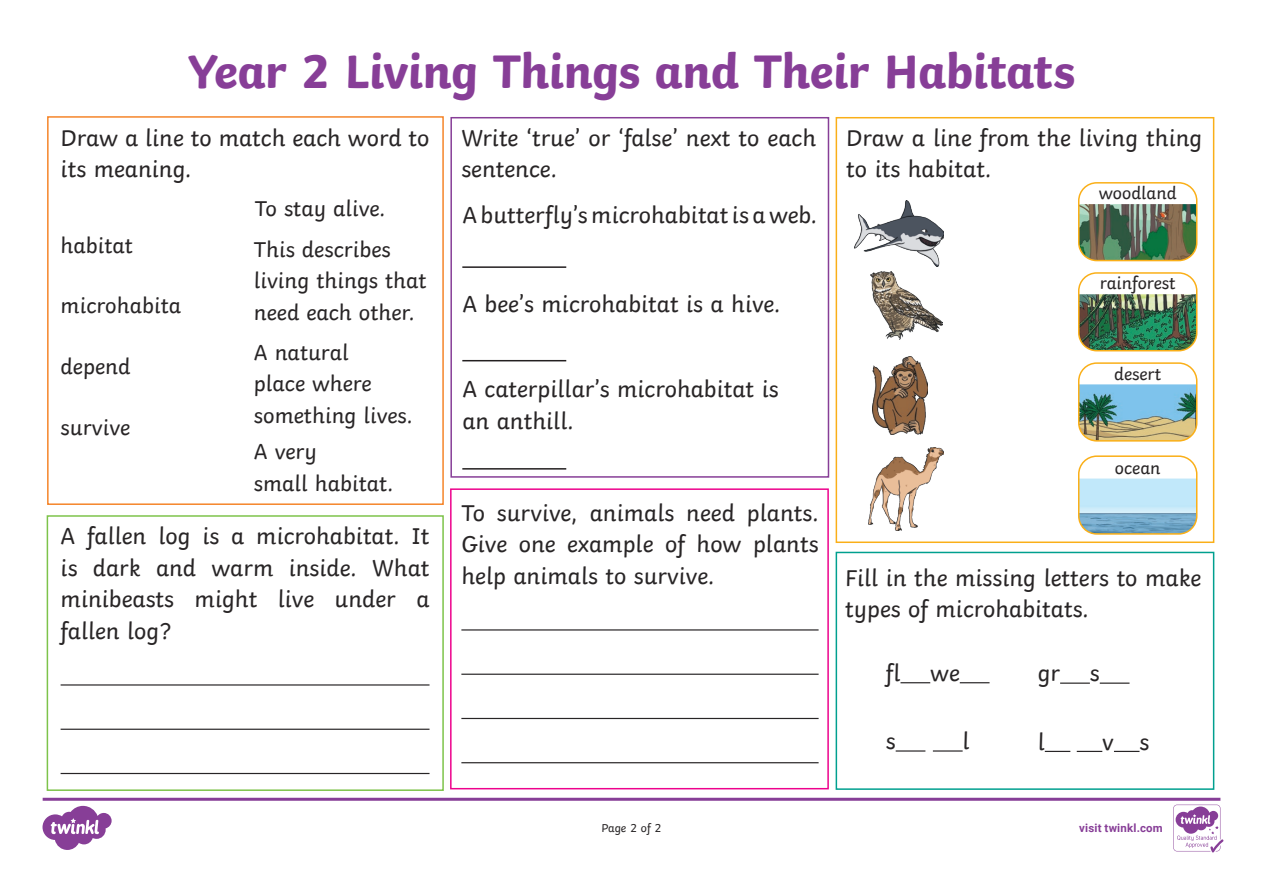
<style>
.page{position:relative;width:1263px;height:893px;background:#fff}
.page>*{position:absolute;margin:0;border:0;box-sizing:border-box;transform-origin:0 0}
.Heading_1{font:700 49.5px "Twinkl";letter-spacing:-.01em;color:#873e97}
.KS1_Body_Copy{font:24px/31.5px "Twinkl";color:#282526}
.KS1_Body_Copy-2{font:22.5px/31.5px "Twinkl";color:#282526}
.KS1_Body_Copy-3{font:18px "Twinkl";color:#282526}
.t1{font:12px "Twinkl";letter-spacing:-.005em;color:#282526}
.t2{font:700 11.4px "Roboto";letter-spacing:.02em;color:#873e97}
</style>
<div class="page">
<div style="left:47px;top:515px;width:397px;height:276px;border:2px solid #7dc34a"></div>
<div style="left:47px;top:116px;width:397px;height:389px;border:2px solid #f5852a"></div>
<div style="left:450px;top:117px;width:379px;height:361px;border:2px solid #873e97"></div>
<div style="left:450px;top:488px;width:379px;height:301px;border:2px solid #ed028c"></div>
<div style="left:836px;top:117px;width:378px;height:426px;border:2px solid #faaf18"></div>
<div style="left:836px;top:552px;width:378px;height:238px;border:2px solid #00a08f"></div>
<hr style="left:61px;top:684px;width:368px;height:2px;background:#282526">
<hr style="left:61px;top:729px;width:368px;height:1px;background:#282526">
<hr style="left:61px;top:773px;width:368px;height:1px;background:#282526">
<hr style="left:461px;top:629px;width:358px;height:2px;background:#282526">
<hr style="left:461px;top:674px;width:358px;height:1px;background:#282526">
<hr style="left:461px;top:718px;width:358px;height:1px;background:#282526">
<hr style="left:461px;top:762px;width:358px;height:1px;background:#282526">
<hr style="left:900px;top:682px;width:30px;height:1px;background:#282526">
<svg style="left:960px;top:682px;width:29px;height:1px"></svg>
<hr style="left:896px;top:750px;width:29px;height:2px;background:#282526">
<hr style="left:933px;top:750px;width:30px;height:2px;background:#282526">
<hr style="left:1060px;top:682px;width:30px;height:2px;background:#282526">
<hr style="left:1100px;top:682px;width:29px;height:2px;background:#282526">
<svg style="left:1045px;top:751px;width:25px;height:1px"></svg>
<svg style="left:1077px;top:751px;width:25px;height:1px"></svg>
<svg style="left:1114px;top:751px;width:25px;height:1px"></svg>
<hr style="left:462px;top:266px;width:104px;height:2px;background:#231f20">
<hr style="left:462px;top:360px;width:104px;height:1px;background:#231f20">
<hr style="left:462px;top:468px;width:104px;height:2px;background:#231f20">
<img style="left:1079px;top:204px;width:118px;height:57px">
<div style="left:1078px;top:182px;width:119px;height:79px;border:2px solid #faaf18;border-radius:18px"></div>
<img style="left:1079px;top:294px;width:118px;height:57px">
<div style="left:1078px;top:272px;width:119px;height:79px;border:2px solid #faaf18;border-radius:18px"></div>
<img style="left:1081px;top:384px;width:116px;height:55px">
<div style="left:1078px;top:362px;width:119px;height:80px;border:2px solid #faaf18;border-radius:18px"></div>
<img style="left:1081px;top:479px;width:116px;height:54px">
<div style="left:1078px;top:455px;width:119px;height:80px;border:2px solid #faaf18;border-radius:18px"></div>
<img style="left:870px;top:272px;width:73px;height:67px">
<img style="left:854px;top:200px;width:90px;height:66px">
<img style="left:872px;top:356px;width:55px;height:79px">
<img style="left:868px;top:447px;width:75px;height:84px">
<svg style="left:43px;top:798px;width:1180px;height:54px"></svg>
<p class="Heading_1" style="left:188px;top:31px;width:889px">Year 2 Living Things and Their Habitats</p>
<p class="KS1_Body_Copy" style="left:61px;top:120px;width:370px">Draw a line to match each word to its meaning.</p>
<p class="KS1_Body_Copy" style="left:846px;top:120px;width:358px">Draw a line from the living thing to its habitat.</p>
<p class="KS1_Body_Copy" style="left:461px;top:120px;width:356px">Write ‘true’ or ‘false’ next to each sentence.</p>
<p class="KS1_Body_Copy-2" style="left:61px;top:227px;width:74px">habitat</p>
<p class="KS1_Body_Copy-2" style="left:61px;top:287px;width:122px">microhabita</p>
<p class="KS1_Body_Copy-2" style="left:61px;top:349px;width:72px">depend</p>
<p class="KS1_Body_Copy-2" style="left:61px;top:410px;width:71px">survive</p>
<p class="KS1_Body_Copy-2" style="left:255px;top:191px;width:132px">To stay alive.</p>
<p class="KS1_Body_Copy-2" style="left:254px;top:231px;width:174px">This describes living things that need each other.</p>
<p class="KS1_Body_Copy-2" style="left:254px;top:334px;width:160px">A natural<br>place where something lives.</p>
<p class="KS1_Body_Copy-2" style="left:254px;top:434px;width:141px">A very<br>small habitat.</p>
<p class="KS1_Body_Copy" style="left:61px;top:518px;width:370px;text-align:justify">A fallen log is a microhabitat. It is dark and warm inside. What minibeasts might live under a fallen log?</p>
<p class="KS1_Body_Copy" style="left:462px;top:197px;width:356px">A butterfly’s microhabitat is a web.</p>
<p class="KS1_Body_Copy" style="left:462px;top:286px;width:320px">A bee’s microhabitat is a hive.</p>
<p class="KS1_Body_Copy" style="left:462px;top:371px;width:318px">A caterpillar’s microhabitat is an anthill.</p>
<p class="KS1_Body_Copy" style="left:461px;top:495px;width:359px;text-align:justify">To survive, animals need plants.<br>Give one example of how plants help animals to survive.</p>
<p class="KS1_Body_Copy-3" style="left:1099px;top:179px;width:79px">woodland</p>
<p class="KS1_Body_Copy-3" style="left:1100px;top:269px;width:77px">rainforest</p>
<p class="KS1_Body_Copy-3" style="left:1114px;top:360px;width:49px">desert</p>
<p class="KS1_Body_Copy-3" style="left:1115px;top:454px;width:47px">ocean</p>
<p class="KS1_Body_Copy" style="left:845px;top:560px;width:358px">Fill in the missing letters to make types of microhabitats.</p>
<p class="KS1_Body_Copy" style="left:886px;top:655px;width:75px">fl we</p>
<p class="KS1_Body_Copy" style="left:886px;top:723px;width:11px">s</p>
<p class="KS1_Body_Copy" style="left:963px;top:723px;width:9px">l</p>
<p class="KS1_Body_Copy" style="left:1038px;top:655px;width:64px">gr s</p>
<p class="KS1_Body_Copy" style="left:1038px;top:724px;width:9px">l</p>
<p class="KS1_Body_Copy" style="left:1102px;top:724px;width:49px">v s</p>
<p class="t1" style="left:601px;top:819px;width:62px">Page 2 of 2</p>
<p class="t2" style="left:1079px;top:820px;width:85px">visit twinkl.com</p>
</div>
